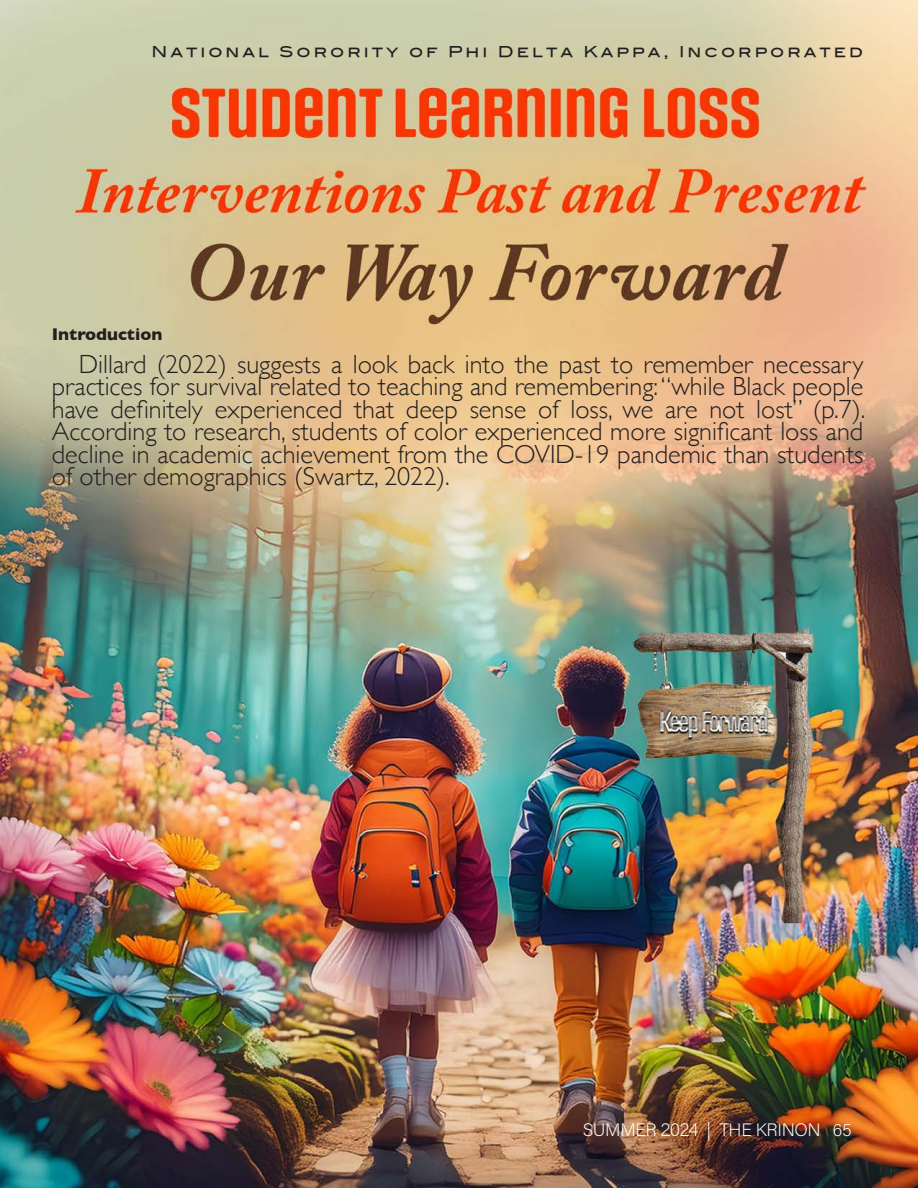
<style>
.page{position:relative;width:918px;height:1188px;background:#fff}
.page>*{position:absolute;margin:0;border:0;box-sizing:border-box;transform-origin:0 0}
.t1{font:300 26.25px/22.5px "Gill Sans";color:#231f20;text-align:justify}
.t2{font:200 18px "Acumin Pro";letter-spacing:-.025em;color:#fff}
.t3{font:700 17.25px "Gill Sans";color:#231f20}
.t4{font:15px "Blair Md ITCTT Medium";letter-spacing:.2em;color:#231f20}
</style>
<div class="page">
<img style="left:0;top:0;width:918px;height:1188px">
<p class="t4" style="left:151px;top:39px;width:713px">National Sorority of Phi Delta Kappa, Incorporated</p>
<p class="t3" style="left:52px;top:321px;width:112px">Introduction</p>
<p class="t1" style="left:52px;top:352px;width:815px;text-indent:27px">Dillard (2022) suggests a look back into the past to remember necessary practices for survival related to teaching and remembering: “while Black people have definitely experienced that deep sense of loss, we are not lost” (p.7).<br>According to research, students of color experienced more significant loss and decline in academic achievement from the COVID-19 pandemic than students of other demographics (Swartz, 2022).</p>
<p class="t2" style="left:583px;top:1118px;width:270px">SUMMER 2024 | THE KRINON 65</p>
</div>
